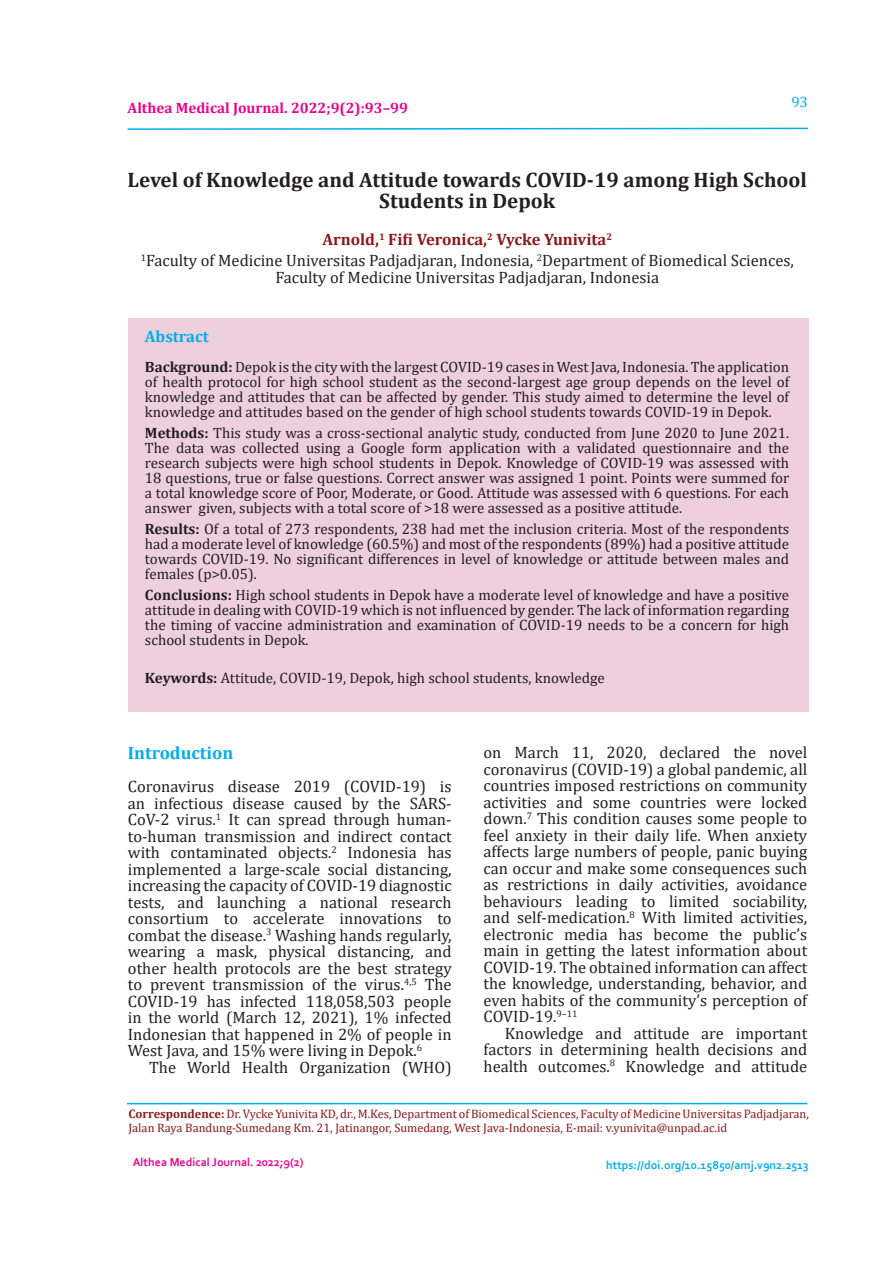
<style>
.page{position:relative;width:893px;height:1263px;background:#fff}
.page>*{position:absolute;margin:0;border:0;box-sizing:border-box;transform-origin:0 0}
.t1{font:700 21px/21px "Cambria";color:#231f20;text-align:center}
.t2{font:700 18px "Cambria";color:#00aeef}
.t3{font:16.5px/16.5px "Cambria";color:#231f20;text-align:justify}
.t4{font:700 16.5px "Cambria";color:#00aeef}
.t5{font:15px/15px "Cambria";color:#231f20;text-align:justify}
.t6{font:700 15px "Cambria";color:#ed028c}
.t7{font:15px "Cambria";color:#00aeef}
.t8{font:12.3px/13.5px "Cambria";color:#8c181b}
.t9{font:700 12px "Corbel";color:#00aeef}
.t10{font:700 12px "Corbel";color:#ed028c}
.s1{font-weight:700;color:#8c181b}
.s2{font-weight:700}
</style>
<div class="page">
<svg style="left:127px;top:127px;width:681px;height:3px"></svg>
<div style="left:128px;top:318px;width:680px;height:393px;background:#eecfdc"></div>
<hr style="left:127px;top:1103px;width:680px;height:1px;background:#00aeef">
<p class="t6" style="left:128px;top:97px;width:282px">Althea Medical Journal. 2022;9(2):93–99</p>
<p class="t7" style="left:791px;top:93px;width:18px">93</p>
<p class="t1" style="left:128px;top:168px;width:681px">Level of Knowledge and Attitude towards COVID-19 among High School<br>Students in Depok</p>
<p class="t3" style="left:141px;top:229px;width:655px;line-height:21px;text-align:center"><span class="s1">Arnold,</span><sup>1</sup> <span class="s1">Fifi Veronica,</span><sup>2</sup> <span class="s1">Vycke Yunivita</span><sup>2<br></sup><sup>1</sup>Faculty of Medicine Universitas Padjadjaran, Indonesia, <sup>2</sup>Department of Biomedical Sciences,</p>
<p class="t3" style="left:275px;top:269px;width:385px">Faculty of Medicine Universitas Padjadjaran, Indonesia</p>
<p class="t4" style="left:145px;top:325px;width:65px">Abstract</p>
<p class="t5" style="left:145px;top:360px;width:646px"><span class="s2">Background:</span> Depok is the city with the largest COVID-19 cases in West Java, Indonesia. The application of health protocol for high school student as the second-largest age group depends on the level of knowledge and attitudes that can be affected by gender. This study aimed to determine the level of knowledge and attitudes based on the gender of high school students towards COVID-19 in Depok.</p>
<p class="t5" style="left:145px;top:425px;width:646px"><span class="s2">Methods:</span> This study was a cross-sectional analytic study, conducted from June 2020 to June 2021.<br>The data was collected using a Google form application with a validated questionnaire and the research subjects were high school students in Depok. Knowledge of COVID-19 was assessed with 18 questions, true or false questions. Correct answer was assigned 1 point. Points were summed for a total knowledge score of Poor, Moderate, or Good. Attitude was assessed with 6 questions. For each answer given, subjects with a total score of &gt;18 were assessed as a positive attitude.</p>
<p class="t5" style="left:145px;top:521px;width:646px"><span class="s2">Results:</span> Of a total of 273 respondents, 238 had met the inclusion criteria. Most of the respondents had a moderate level of knowledge (60.5%) and most of the respondents (89%) had a positive attitude towards COVID-19. No significant differences in level of knowledge or attitude between males and females (p&gt;0.05).</p>
<p class="t5" style="left:145px;top:587px;width:646px"><span class="s2">Conclusions:</span> High school students in Depok have a moderate level of knowledge and have a positive attitude in dealing with COVID-19 which is not influenced by gender. The lack of information regarding the timing of vaccine administration and examination of COVID-19 needs to be a concern for high school students in Depok.</p>
<p class="t5" style="left:145px;top:670px;width:461px"><span class="s2">Keywords:</span> Attitude, COVID-19, Depok, high school students, knowledge</p>
<p class="t2" style="left:128px;top:740px;width:107px">Introduction</p>
<p class="t3" style="left:128px;top:778px;width:325px">Coronavirus disease 2019 (COVID-19) is an infectious disease caused by the SARS-CoV-2 virus.<sup>1</sup> It can spread through human&shy;to-human transmission and indirect contact with contaminated objects.<sup>2</sup> Indonesia has implemented a large-scale social distancing, increasing the capacity of COVID-19 diagnostic tests, and launching a national research consortium to accelerate innovations to combat the disease.<sup>3</sup> Washing hands regularly, wearing a mask, physical distancing, and other health protocols are the best strategy to prevent transmission of the virus.<sup>4,5</sup> The COVID-19 has infected 118,058,503 people in the world (March 12, 2021), 1% infected Indonesian that happened in 2% of people in West Java, and 15% were living in Depok.<sup>6</sup></p>
<p class="t3" style="left:149px;top:1059px;width:304px">The World Health Organization (WHO)</p>
<p class="t3" style="left:484px;top:744px;width:325px">on March 11, 2020, declared the novel coronavirus (COVID-19) a global pandemic, all countries imposed restrictions on community activities and some countries were locked down.<sup>7</sup> This condition causes some people to feel anxiety in their daily life. When anxiety affects large numbers of people, panic buying can occur and make some consequences such as restrictions in daily activities, avoidance behaviours leading to limited sociability, and self-medication.<sup>8</sup> With limited activities, electronic media has become the public’s main in getting the latest information about COVID-19. The obtained information can affect the knowledge, understanding, behavior, and even habits of the community’s perception of COVID-19.<sup>9–11</sup></p>
<p class="t3" style="left:484px;top:1025px;width:325px;text-indent:21px">Knowledge and attitude are important factors in determining health decisions and health outcomes.<sup>8</sup> Knowledge and attitude</p>
<p class="t8" style="left:129px;top:1107px;width:682px"><span class="s2">Correspondence:</span> Dr. Vycke Yunivita KD, dr., M.Kes, Department of Biomedical Sciences, Faculty of Medicine Universitas Padjadjaran,<br>Jalan Raya Bandung-Sumedang Km. 21, Jatinangor, Sumedang, West Java-Indonesia, E-mail: v.yunivita@unpad.ac.id</p>
<p class="t10" style="left:133px;top:1155px;width:172px">Althea Medical Journal. 2022;9(2)</p>
<p class="t9" style="left:606px;top:1157px;width:204px">https://doi.org/10.15850/amj.v9n2.2513</p>
</div>
